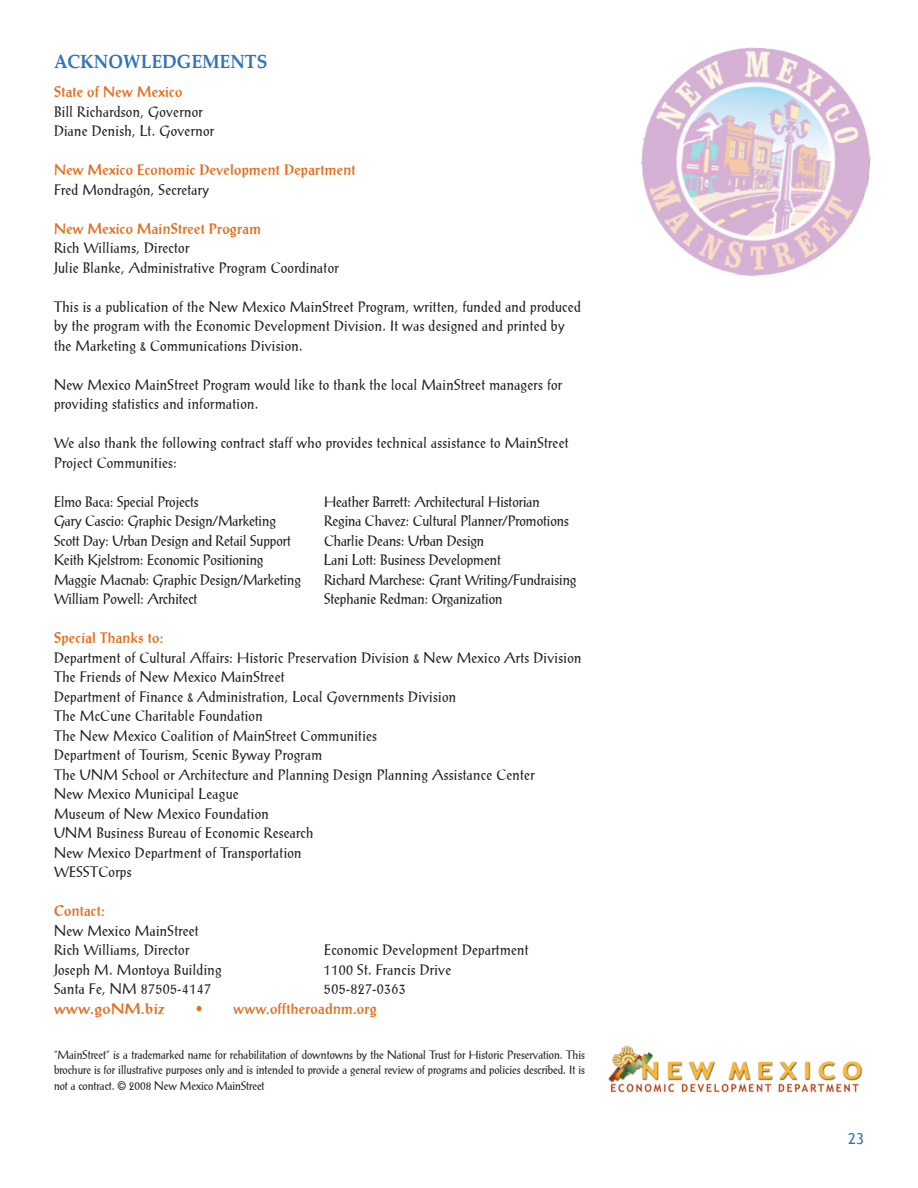
<style>
.page{position:relative;width:918px;height:1188px;background:#fff}
.page>*{position:absolute;margin:0;border:0;box-sizing:border-box;transform-origin:0 0}
.t1{font:700 19.5px "Palm Springs";color:#3073ba;scale:.9 1}
.t2{font:15px/19.5px "Prose Antique Plain";letter-spacing:.025em;color:#231f20;scale:.9 1}
.t3{font:15px "Prose Antique Plain";color:#231f20;scale:.9 1}
.t4{font:700 15px "Prose Antique";letter-spacing:.025em;color:#e86d1e;scale:.9 1}
.t5{font:700 15px "Prose Antique";letter-spacing:.025em;color:#e86d1e}
.t6{font:15px "Trebuchet MS";color:#3073ba}
.t7{font:12px/15px "Prose Antique Plain";color:#231f20;scale:.9 1}
</style>
<div class="page">
<img style="left:641px;top:47px;width:230px;height:230px">
<img style="left:608px;top:1045px;width:255px;height:48px">
<h1 class="t1" style="left:54px;top:50px;width:239px">ACKNOWLEDGEMENTS</h1>
<p class="t4" style="left:54px;top:83px;width:144px">State of New Mexico</p>
<p class="t2" style="left:54px;top:102px;width:179px">Bill Richardson, Governor<br>Diane Denish, Lt. Governor</p>
<p class="t4" style="left:54px;top:161px;width:337px">New Mexico Economic Development Department</p>
<p class="t2" style="left:54px;top:180px;width:174px">Fred Mondragón, Secretary</p>
<p class="t4" style="left:54px;top:220px;width:231px">New Mexico MainStreet Program</p>
<p class="t2" style="left:54px;top:238px;width:318px">Rich Williams, Director<br>Julie Blanke, Administrative Program Coordinator</p>
<p class="t2" style="left:54px;top:297px;width:587px">This is a publication of the New Mexico MainStreet Program, written, funded and produced by the program with the Economic Development Division. It was designed and printed by the Marketing &amp; Communications Division.</p>
<p class="t2" style="left:54px;top:375px;width:566px">New Mexico MainStreet Program would like to thank the local MainStreet managers for providing statistics and information.</p>
<p class="t2" style="left:54px;top:433px;width:573px">We also thank the following contract staff who provides technical assistance to MainStreet<br>Project Communities:</p>
<p class="t3" style="left:54px;top:493px;width:162px">Elmo Baca: Special Projects</p>
<p class="t3" style="left:324px;top:493px;width:241px">Heather Barrett: Architectural Historian</p>
<p class="t3" style="left:54px;top:512px;width:248px">Gary Cascio: Graphic Design/Marketing</p>
<p class="t3" style="left:324px;top:512px;width:274px">Regina Chavez: Cultural Planner/Promotions</p>
<p class="t3" style="left:54px;top:532px;width:265px">Scott Day: Urban Design and Retail Support</p>
<p class="t3" style="left:324px;top:532px;width:180px">Charlie Deans: Urban Design</p>
<p class="t3" style="left:54px;top:551px;width:234px">Keith Kjelstrom: Economic Positioning</p>
<p class="t3" style="left:324px;top:551px;width:198px">Lani Lott: Business Development</p>
<p class="t3" style="left:54px;top:571px;width:276px">Maggie Macnab: Graphic Design/Marketing</p>
<p class="t3" style="left:324px;top:571px;width:282px">Richard Marchese: Grant Writing/Fundraising</p>
<p class="t3" style="left:54px;top:590px;width:161px">William Powell: Architect</p>
<p class="t3" style="left:324px;top:590px;width:200px">Stephanie Redman: Organization</p>
<p class="t4" style="left:54px;top:629px;width:123px">Special Thanks to:</p>
<p class="t2" style="left:54px;top:648px;width:588px">Department of Cultural Affairs: Historic Preservation Division &amp; New Mexico Arts Division The Friends of New Mexico MainStreet<br>Department of Finance &amp; Administration, Local Governments Division<br>The McCune Charitable Foundation<br>The New Mexico Coalition of MainStreet Communities<br>Department of Tourism, Scenic Byway Program<br>The UNM School or Architecture and Planning Design Planning Assistance Center<br>New Mexico Municipal League<br>Museum of New Mexico Foundation<br>UNM Business Bureau of Economic Research<br>New Mexico Department of Transportation<br>WESSTCorps</p>
<p class="t4" style="left:54px;top:902px;width:58px">Contact:</p>
<p class="t2" style="left:54px;top:921px;width:162px">New Mexico MainStreet<br>Rich Williams, Director</p>
<p class="t2" style="left:324px;top:940px;width:229px">Economic Development Department</p>
<p class="t2" style="left:54px;top:960px;width:188px">Joseph M. Montoya Building</p>
<p class="t2" style="left:324px;top:960px;width:143px">1100 St. Francis Drive</p>
<p class="t2" style="left:54px;top:979px;width:176px">Santa Fe, NM 87505-4147</p>
<p class="t2" style="left:324px;top:979px;width:93px">505-827-0363</p>
<p class="t5" style="left:54px;top:1000px;width:112px">www.goNM.biz</p>
<p class="t4" style="left:196px;top:1000px;width:203px">• www.offtheroadnm.org</p>
<p class="t7" style="left:54px;top:1047px;width:591px">“MainStreet” is a trademarked name for rehabilitation of downtowns by the National Trust for Historic Preservation. This brochure is for illustrative purposes only and is intended to provide a general review of programs and policies described. It is</p>
<p class="t7" style="left:54px;top:1079px;width:236px">not a contract. © 2008 New Mexico MainStreet</p>
<p class="t6" style="left:848px;top:1130px;width:17px">23</p>
</div>
